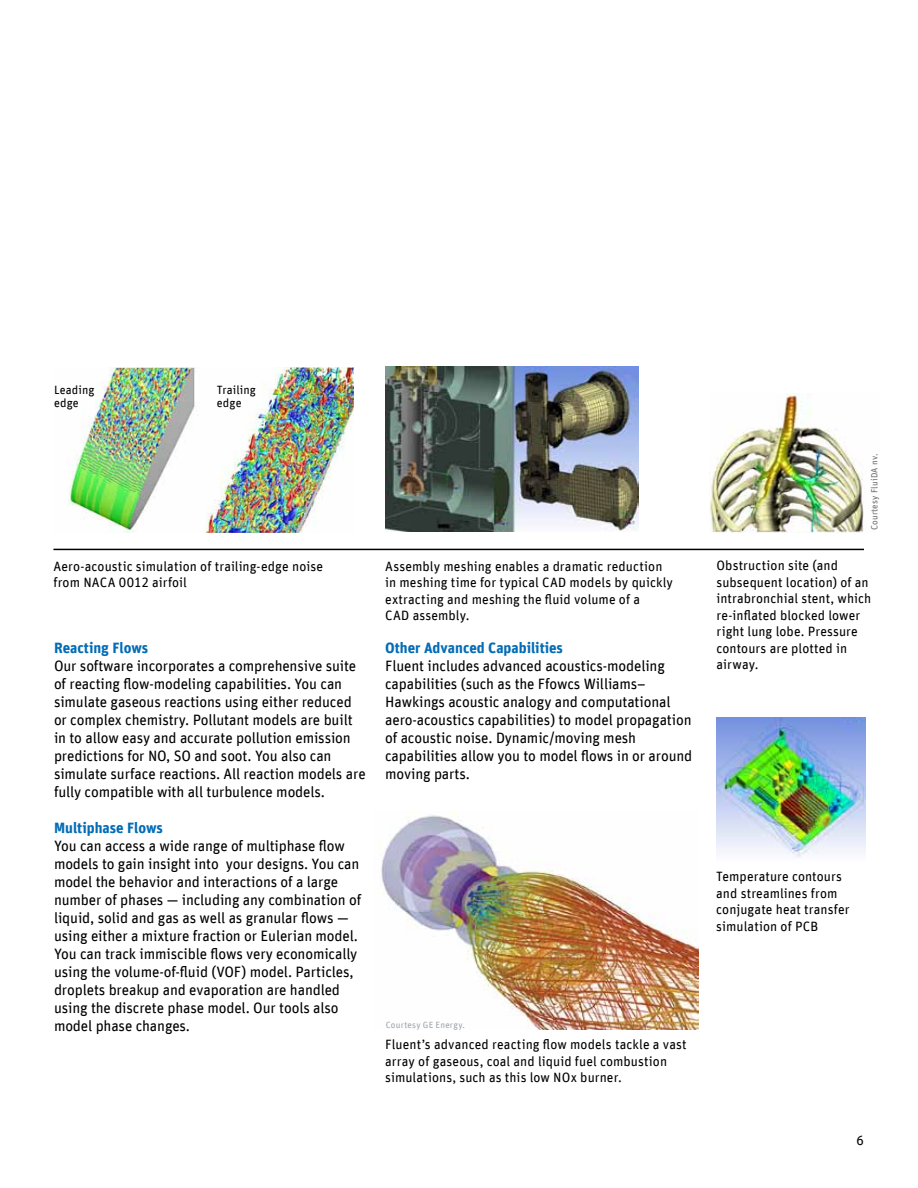
<style>
.page{position:relative;width:918px;height:1188px;background:#fff}
.page>*{position:absolute;margin:0;border:0;box-sizing:border-box;transform-origin:0 0}
.t1{font:15px/18px "Unit Offc Pro";letter-spacing:-.01em;color:#000}
.t2{font:700 15px "Unit Offc Pro";color:#036cb6}
.t3{font:13.5px/16.5px "Unit Offc Pro";letter-spacing:.005em;color:#000}
.t4{font:12px/13.5px "Unit Offc Pro";letter-spacing:.01em;color:#000}
.t5{font:9px "Unit Offc Pro";letter-spacing:.02em;color:#6e6f72}
.t6{font:9px "Unit Offc Pro";letter-spacing:.025em;color:#9fa6ab}
</style>
<div class="page">
<img style="left:381px;top:815px;width:317px;height:215px">
<hr style="left:53px;top:549px;width:811px;height:1px;background:#000">
<img style="left:68px;top:367px;width:286px;height:165px">
<img style="left:716px;top:717px;width:149px;height:140px">
<img style="left:710px;top:394px;width:154px;height:138px">
<img style="left:385px;top:366px;width:254px;height:165px">
<p class="t4" style="left:54px;top:382px;width:42px">Leading edge</p>
<p class="t4" style="left:217px;top:382px;width:40px">Trailing edge</p>
<p class="t5" style="left:868px;top:530px;width:78px;rotate:-90deg">Courtesy FluiDA nv.</p>
<p class="t3" style="left:53px;top:557px;width:271px">Aero-acoustic simulation of trailing-edge noise from NACA 0012 airfoil</p>
<p class="t3" style="left:717px;top:557px;width:156px">Obstruction site (and subsequent location) of an intrabronchial stent, which re-inflated blocked lower right lung lobe. Pressure contours are plotted in airway.</p>
<p class="t3" style="left:385px;top:557px;width:289px">Assembly meshing enables a dramatic reduction in meshing time for typical CAD models by quickly extracting and meshing the fluid volume of a<br>CAD assembly.</p>
<p class="t2" style="left:54px;top:637px;width:96px">Reacting Flows</p>
<p class="t1" style="left:54px;top:656px;width:313px">Our software incorporates a comprehensive suite of reacting flow-modeling capabilities. You can simulate gaseous reactions using either reduced or complex chemistry. Pollutant models are built in to allow easy and accurate pollution emission predictions for NO, SO and soot. You also can simulate surface reactions. All reaction models are fully compatible with all turbulence models.</p>
<p class="t2" style="left:54px;top:817px;width:111px">Multiphase Flows</p>
<p class="t1" style="left:54px;top:836px;width:309px">You can access a wide range of multiphase flow models to gain insight into your designs. You can model the behavior and interactions of a large number of phases — including any combination of liquid, solid and gas as well as granular flows — using either a mixture fraction or Eulerian model.<br>You can track immiscible flows very economically using the volume-of-fluid (VOF) model. Particles, droplets breakup and evaporation are handled using the discrete phase model. Our tools also model phase changes.</p>
<p class="t2" style="left:385px;top:637px;width:179px">Other Advanced Capabilities</p>
<p class="t1" style="left:385px;top:656px;width:309px">Fluent includes advanced acoustics-modeling capabilities (such as the Ffowcs Williams– Hawkings acoustic analogy and computational aero-acoustics capabilities) to model propagation of acoustic noise. Dynamic/moving mesh capabilities allow you to model flows in or around moving parts.</p>
<p class="t3" style="left:716px;top:868px;width:135px">Temperature contours and streamlines from conjugate heat transfer simulation of PCB</p>
<p class="t6" style="left:386px;top:1019px;width:81px">Courtesy GE Energy.</p>
<p class="t3" style="left:385px;top:1035px;width:303px">Fluent’s advanced reacting flow models tackle a vast array of gaseous, coal and liquid fuel combustion simulations, such as this low NOx burner.</p>
<p class="t3" style="left:857px;top:1131px;width:9px">6</p>
</div>
